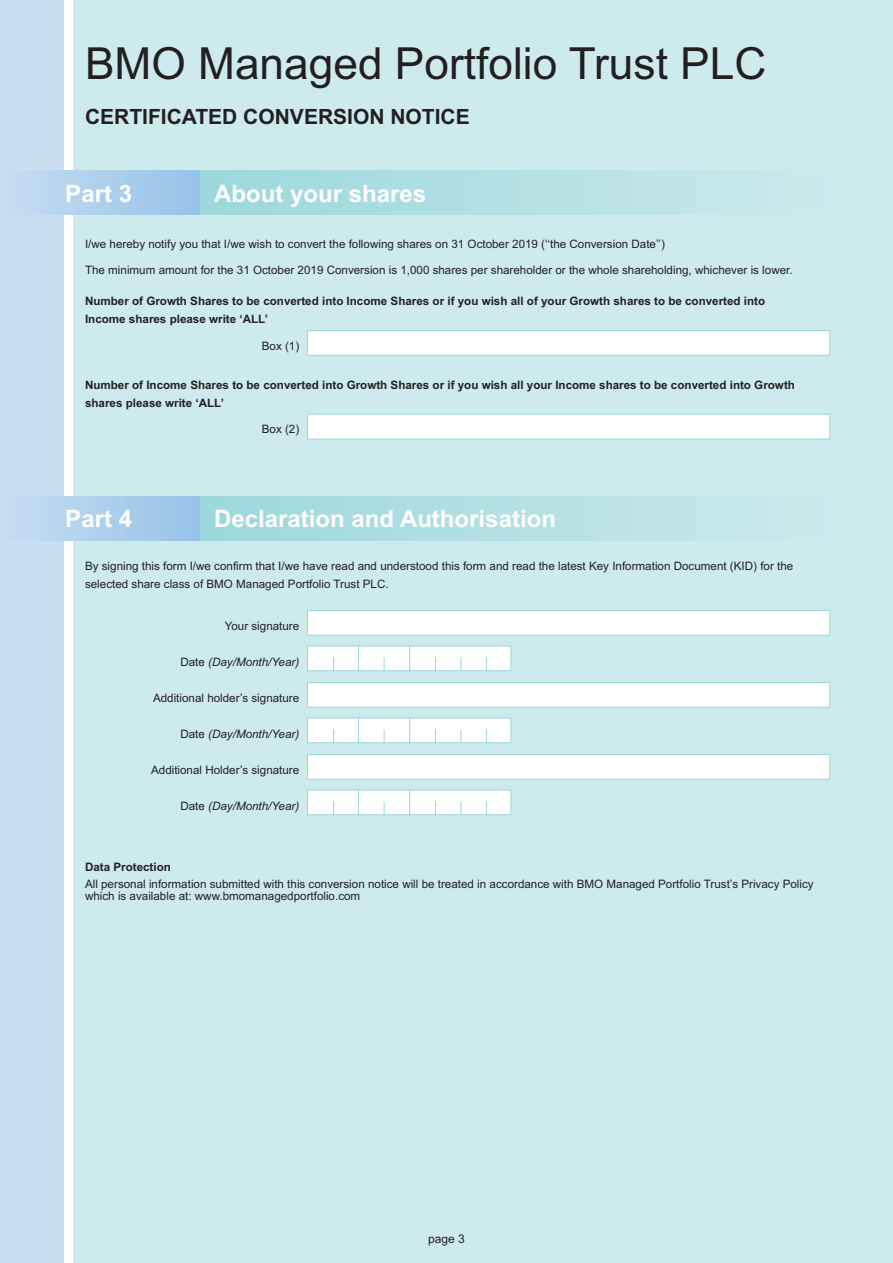
<style>
.page{position:relative;width:893px;height:1263px;background:#fff}
.page>*{position:absolute;margin:0;border:0;box-sizing:border-box;transform-origin:0 0}
.t1{font:44.25px "Arial";color:#231f20}
.t2{font:700 24px "Arial";color:#fff}
.t3{font:700 21px "Arial";color:#231f20}
.t4{font:12px "Arial";color:#231f20}
.t5{font:11.7px/18px "Arial";color:#231f20}
.t6{font:700 11.7px/18px "Arial";color:#231f20}
.t7{font:italic 11.7px "Arial";color:#231f20}
.s1{font-style:normal}
</style>
<div class="page">
<div style="left:74px;top:0;width:819px;height:1263px;background:#cdeaec"></div>
<div style="left:0;top:0;width:64px;height:1263px;background:#c8dff2"></div>
<div style="left:0;top:171px;width:200px;height:44px;background:linear-gradient(to right,#c7def2,#97c3e8)"></div>
<div style="left:201px;top:171px;width:628px;height:44px;background:linear-gradient(to right,#9cd8dc,#cce9ec)"></div>
<div style="left:0;top:496px;width:200px;height:44px;background:linear-gradient(to right,#c7def2,#97c3e8)"></div>
<div style="left:201px;top:496px;width:628px;height:44px;background:linear-gradient(to right,#9cd8dc,#cce9ec)"></div>
<div style="left:308px;top:415px;width:521px;height:24px;background:#fff"></div>
<div style="left:307px;top:414px;width:523px;height:25px;border:1px solid #9cd8dc"></div>
<div style="left:308px;top:331px;width:521px;height:24px;background:#fff"></div>
<div style="left:307px;top:330px;width:523px;height:26px;border:1px solid #9cd8dc"></div>
<div style="left:308px;top:755px;width:521px;height:24px;background:#fff"></div>
<div style="left:307px;top:754px;width:523px;height:25px;border:1px solid #9cd8dc"></div>
<div style="left:308px;top:790px;width:202px;height:24px;background:#fff"></div>
<div style="left:307px;top:790px;width:204px;height:25px;border:1px solid #9cd8dc"></div>
<svg style="left:358px;top:789px;width:1px;height:26px"></svg>
<svg style="left:409px;top:789px;width:1px;height:26px"></svg>
<svg style="left:384px;top:801px;width:1px;height:14px"></svg>
<svg style="left:435px;top:801px;width:1px;height:14px"></svg>
<svg style="left:461px;top:801px;width:1px;height:14px"></svg>
<svg style="left:486px;top:801px;width:1px;height:14px"></svg>
<svg style="left:333px;top:801px;width:1px;height:14px"></svg>
<div style="left:308px;top:718px;width:202px;height:24px;background:#fff"></div>
<div style="left:307px;top:718px;width:204px;height:25px;border:1px solid #9cd8dc"></div>
<svg style="left:358px;top:717px;width:1px;height:26px"></svg>
<svg style="left:409px;top:717px;width:1px;height:26px"></svg>
<svg style="left:384px;top:729px;width:1px;height:14px"></svg>
<svg style="left:435px;top:729px;width:1px;height:14px"></svg>
<svg style="left:461px;top:729px;width:1px;height:14px"></svg>
<svg style="left:486px;top:729px;width:1px;height:14px"></svg>
<svg style="left:333px;top:729px;width:1px;height:14px"></svg>
<div style="left:308px;top:683px;width:521px;height:24px;background:#fff"></div>
<div style="left:307px;top:682px;width:523px;height:25px;border:1px solid #9cd8dc"></div>
<div style="left:308px;top:646px;width:202px;height:24px;background:#fff"></div>
<div style="left:307px;top:646px;width:204px;height:25px;border:1px solid #9cd8dc"></div>
<svg style="left:358px;top:645px;width:1px;height:26px"></svg>
<svg style="left:409px;top:645px;width:1px;height:26px"></svg>
<svg style="left:384px;top:657px;width:1px;height:14px"></svg>
<svg style="left:435px;top:657px;width:1px;height:14px"></svg>
<svg style="left:461px;top:657px;width:1px;height:14px"></svg>
<svg style="left:486px;top:657px;width:1px;height:14px"></svg>
<svg style="left:333px;top:657px;width:1px;height:14px"></svg>
<div style="left:308px;top:611px;width:521px;height:24px;background:#fff"></div>
<div style="left:307px;top:610px;width:523px;height:25px;border:1px solid #9cd8dc"></div>
<h1 class="t1" style="left:85px;top:38px;width:683px">BMO Managed Portfolio Trust PLC</h1>
<h3 class="t3" style="left:85px;top:104px;width:386px">CERTIFICATED CONVERSION NOTICE</h3>
<h2 class="t2" style="left:65px;top:179px;width:68px">Part 3</h2>
<h2 class="t2" style="left:214px;top:179px;width:214px">About your shares</h2>
<p class="t5" style="left:85px;top:235px;width:581px">I/we hereby notify you that I/we wish to convert the following shares on 31 October 2019 (‘‘the Conversion Date’’)</p>
<p class="t5" style="left:85px;top:261px;width:709px">The minimum amount for the 31 October 2019 Conversion is 1,000 shares per shareholder or the whole shareholding, whichever is lower.</p>
<p class="t6" style="left:85px;top:292px;width:682px">Number of Growth Shares to be converted into Income Shares or if you wish all of your Growth shares to be converted into<br>Income shares please write ‘ALL’</p>
<p class="t5" style="left:262px;top:337px;width:39px">Box (1)</p>
<p class="t6" style="left:85px;top:376px;width:711px">Number of Income Shares to be converted into Growth Shares or if you wish all your Income shares to be converted into Growth shares please write ‘ALL’</p>
<p class="t5" style="left:262px;top:420px;width:39px">Box (2)</p>
<h2 class="t2" style="left:65px;top:505px;width:68px">Part 4</h2>
<h2 class="t2" style="left:214px;top:505px;width:343px">Declaration and Authorisation</h2>
<p class="t5" style="left:85px;top:557px;width:710px">By signing this form I/we confirm that I/we have read and understood this form and read the latest Key Information Document (KID) for the selected share class of BMO Managed Portfolio Trust PLC.</p>
<p class="t5" style="left:225px;top:616px;width:76px">Your signature</p>
<p class="t7" style="left:180px;top:655px;width:120px"><span class="s1">Date</span> (Day/Month/Year)</p>
<p class="t5" style="left:153px;top:688px;width:148px">Additional holder’s signature</p>
<p class="t7" style="left:180px;top:727px;width:120px"><span class="s1">Date</span> (Day/Month/Year)</p>
<p class="t5" style="left:151px;top:760px;width:150px">Additional Holder’s signature</p>
<p class="t7" style="left:180px;top:799px;width:120px"><span class="s1">Date</span> (Day/Month/Year)</p>
<p class="t6" style="left:85px;top:858px;width:87px">Data Protection</p>
<p class="t5" style="left:85px;top:878px;width:730px;line-height:12px">All personal information submitted with this conversion notice will be treated in accordance with BMO Managed Portfolio Trust’s Privacy Policy which is available at: www.bmomanagedportfolio.com</p>
<p class="t4" style="left:428px;top:1231px;width:38px">page 3</p>
</div>
